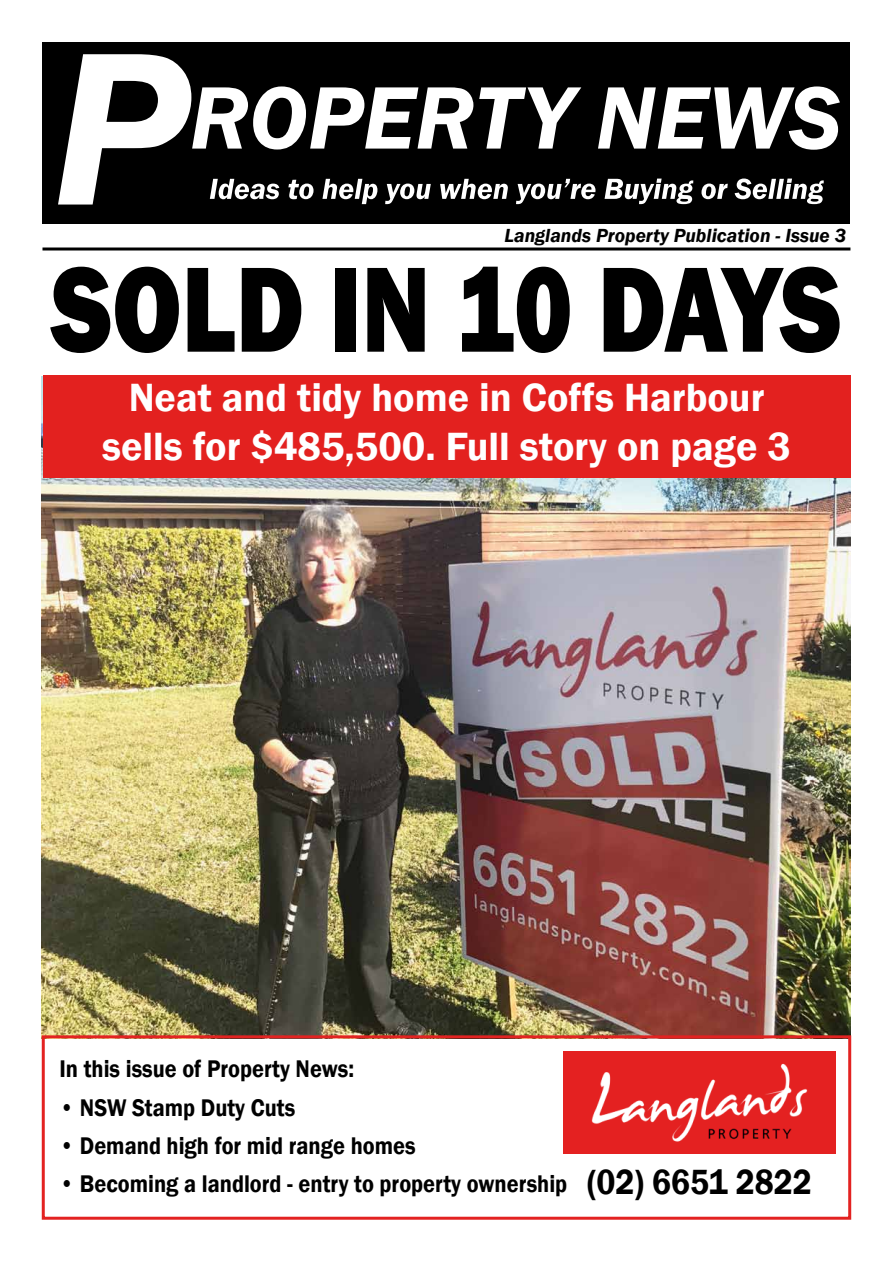
<style>
.page{position:relative;width:893px;height:1263px;background:#fff}
.page>*{position:absolute;margin:0;border:0;box-sizing:border-box;transform-origin:0 0}
.t1{font:800 125.7px "Franklin Gothic";letter-spacing:-.005em;color:#000;scale:.8 1}
.t2{font:600 40.5px/49.5px "Franklin Gothic";color:#fff;text-align:center}
.t3{font:600 36px "Franklin Gothic";color:#000;scale:.9 1}
.t4{font:600 24.75px "Franklin Gothic";color:#000;scale:.9 1}
.t5{font:italic 600 19.5px "Franklin Gothic";color:#000}
</style>
<div class="page">
<img style="left:42px;top:377px;width:809px;height:658px">
<div style="left:42px;top:1035px;width:809px;height:185px;border:3px solid #e32221"></div>
<div style="left:42px;top:43px;width:808px;height:181px;background:#000"></div>
<svg style="left:58px;top:54px;width:782px;height:151px"></svg>
<div style="left:43px;top:375px;width:807px;height:102px;background:#e3211f"></div>
<img style="left:563px;top:1051px;width:273px;height:102px">
<hr style="left:42px;top:247px;width:808px;height:3px;background:#000">
<p class="t5" style="left:505px;top:224px;width:343px">Langlands Property Publication - Issue 3</p>
<h1 class="t1" style="left:51px;top:236px;width:989px">SOLD IN 10 DAYS</h1>
<h2 class="t2" style="left:102px;top:372px;width:690px">Neat and tidy home in Coffs Harbour sells for $485,500. Full story on page 3</h2>
<p class="t4" style="left:60px;top:1054px;width:329px">In this issue of Property News:</p>
<p class="t4" style="left:60px;top:1093px;width:263px">• NSW Stamp Duty Cuts</p>
<p class="t4" style="left:60px;top:1131px;width:397px">• Demand high for mid range homes</p>
<p class="t4" style="left:60px;top:1169px;width:566px">• Becoming a landlord - entry to property ownership</p>
<h3 class="t3" style="left:587px;top:1161px;width:251px">(02) 6651 2822</h3>
</div>
